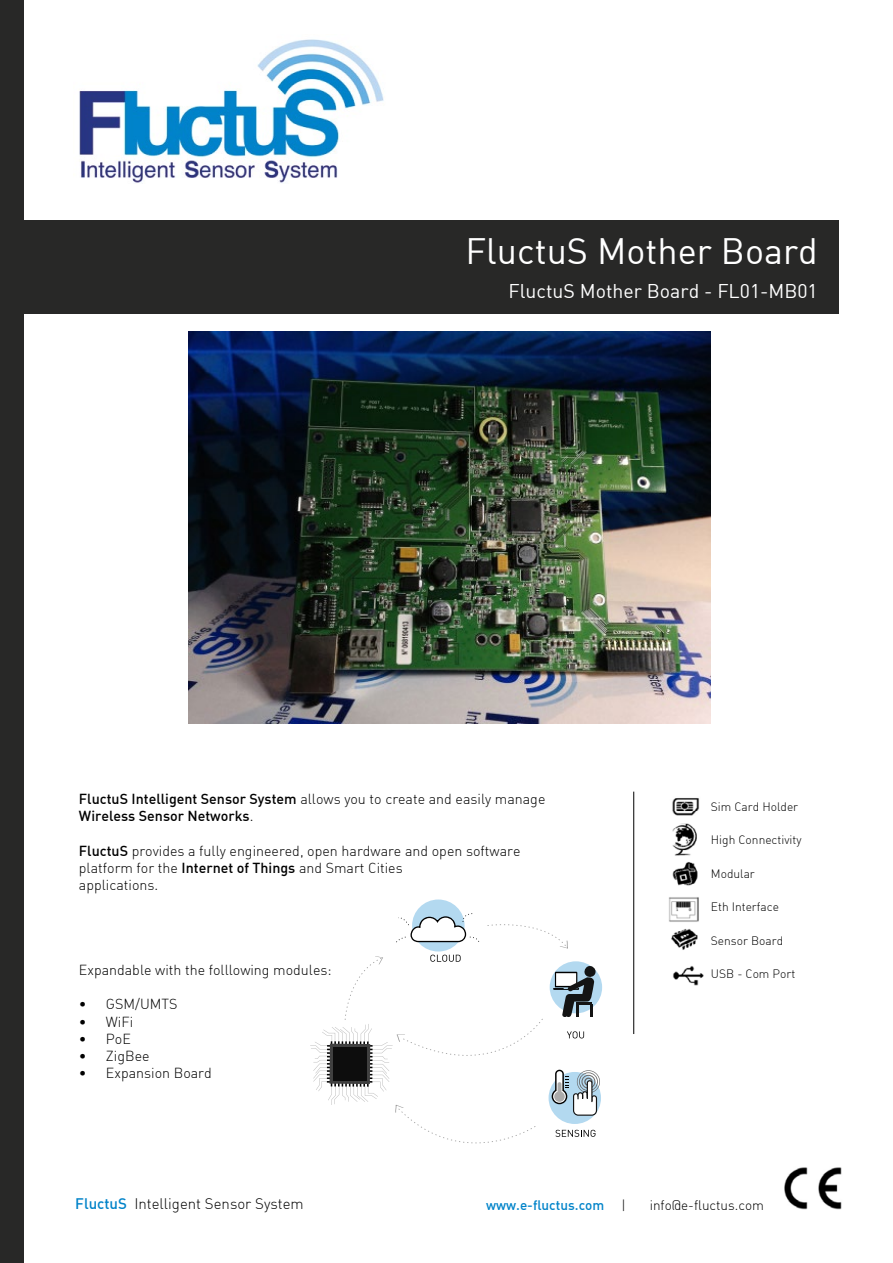
<style>
.page{position:relative;width:893px;height:1263px;background:#fff}
.page>*{position:absolute;margin:0;border:0;box-sizing:border-box;transform-origin:0 0}
.t1{font:36px "DIN";color:#fff}
.t2{font:19.5px "DIN";color:#fff}
.t3{font:15px "DIN Light Alternate";color:#000}
.t4{font:14.25px/17.1px "DIN Light Alternate";color:#000}
.t5{font:14.25px "DIN Medium Alternate";color:#000}
.t6{font:13.5px "DIN Light Alternate";color:#000}
.t7{font:13.5px "DIN Medium Alternate";color:#0083c9}
.t8{font:12px "DIN Light Alternate";color:#000}
.s1{font-family:"DIN Medium Alternate"}
.s2{font-family:"DIN Light Alternate"}
.s3{font-family:"DIN Medium Alternate";color:#0083c9}
</style>
<div class="page">
<img style="left:784px;top:1167px;width:58px;height:42px">
<div style="left:0;top:221px;width:839px;height:93px;background:#282827"></div>
<div style="left:0;top:0;width:23px;height:1263px;background:#282827"></div>
<hr style="left:633px;top:792px;width:1px;height:242px;background:#000">
<div style="left:550px;top:961px;width:52px;height:52px;background:#b3d9f0;border-radius:50%"></div>
<div style="left:549px;top:1072px;width:52px;height:52px;background:#b3d9f0;border-radius:50%"></div>
<div style="left:412px;top:899px;width:53px;height:52px;background:#b3d9f0;border-radius:50%"></div>
<svg style="left:396px;top:913px;width:83px;height:29px"></svg>
<svg style="left:567px;top:1031px;width:17px;height:7px"></svg>
<svg style="left:555px;top:1130px;width:40px;height:7px"></svg>
<svg style="left:553px;top:964px;width:43px;height:53px"></svg>
<svg style="left:487px;top:924px;width:81px;height:24px"></svg>
<svg style="left:552px;top:1070px;width:48px;height:46px"></svg>
<svg style="left:310px;top:955px;width:233px;height:188px"></svg>
<img style="left:669px;top:798px;width:35px;height:188px">
<img style="left:79px;top:39px;width:305px;height:144px">
<img style="left:189px;top:332px;width:522px;height:391px">
<h1 class="t1" style="left:465px;top:228px;width:354px">FluctuS Mother Board</h1>
<h2 class="t2" style="left:508px;top:279px;width:311px">FluctuS Mother Board - FL01-MB01</h2>
<p class="t4" style="left:79px;top:790px;width:468px"><span class="s1">FluctuS Intelligent Sensor System</span> allows you to create and easily manage</p>
<p class="t5" style="left:79px;top:807px;width:176px">Wireless Sensor Networks<span class="s2">.</span></p>
<p class="t4" style="left:79px;top:842px;width:443px"><span class="s1">FluctuS</span> provides a fully engineered, open hardware and open software platform for the <span class="s1">Internet of Things</span> and Smart Cities<br>applications.</p>
<p class="t4" style="left:79px;top:961px;width:254px">Expandable with the folllowing modules:</p>
<p class="t4" style="left:79px;top:996px;width:100px">• GSM/UMTS</p>
<p class="t4" style="left:79px;top:1013px;width:56px">• WiFi</p>
<p class="t4" style="left:79px;top:1030px;width:54px">• PoE</p>
<p class="t4" style="left:79px;top:1047px;width:72px">• ZigBee</p>
<p class="t4" style="left:79px;top:1064px;width:134px">• Expansion Board</p>
<p class="t8" style="left:711px;top:799px;width:89px">Sim Card Holder</p>
<p class="t8" style="left:711px;top:832px;width:92px">High Connectivity</p>
<p class="t8" style="left:711px;top:866px;width:45px">Modular</p>
<p class="t8" style="left:711px;top:899px;width:70px">Eth Interface</p>
<p class="t8" style="left:711px;top:933px;width:74px">Sensor Board</p>
<p class="t8" style="left:711px;top:966px;width:86px">USB - Com Port</p>
<p class="t3" style="left:75px;top:1194px;width:230px"><span class="s3">FluctuS</span> Intelligent Sensor System</p>
<p class="t7" style="left:486px;top:1196px;width:120px">www.e-fluctus.com</p>
<p class="t6" style="left:621px;top:1197px;width:6px">|</p>
<p class="t6" style="left:650px;top:1197px;width:116px">info@e-fluctus.com</p>
</div>
